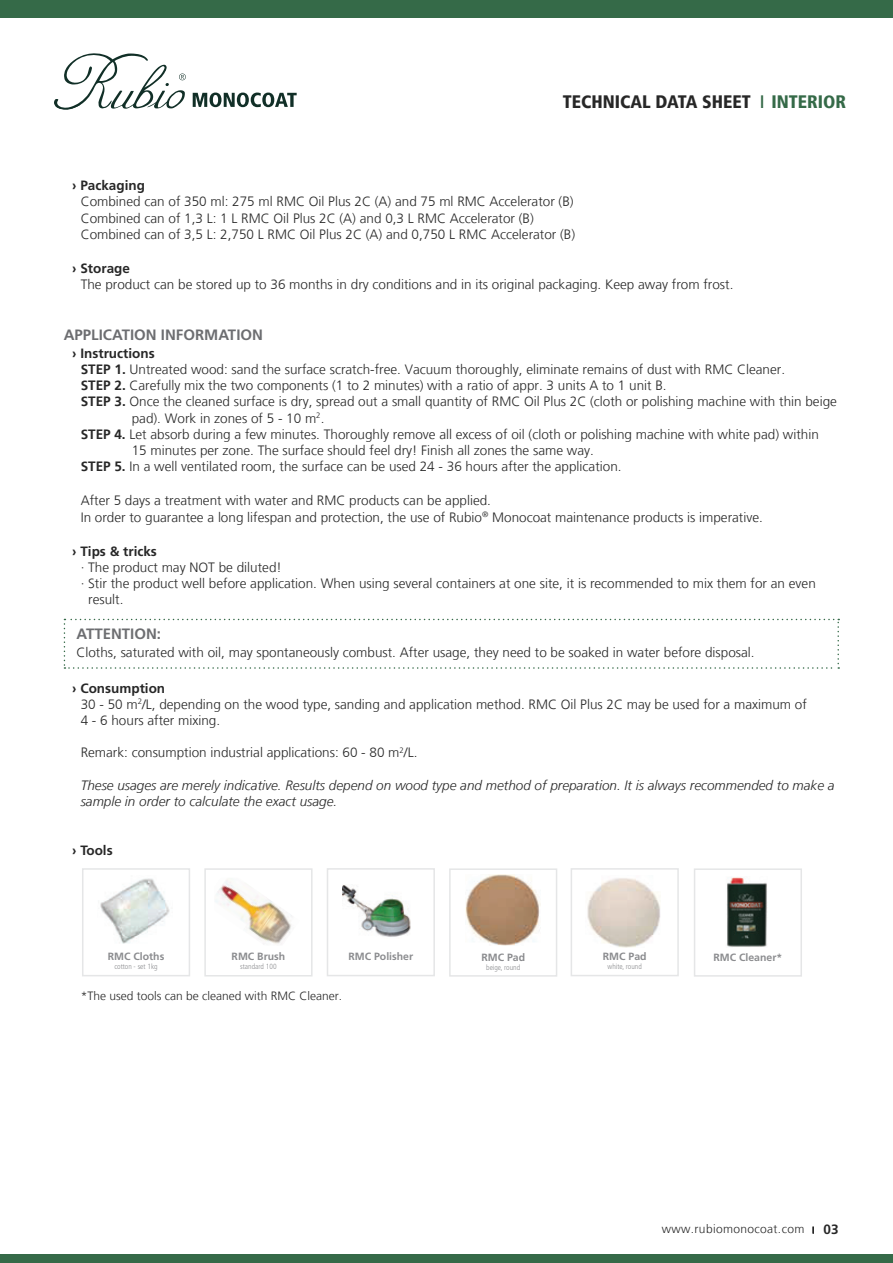
<style>
.page{position:relative;width:893px;height:1263px;background:#fff}
.page>*{position:absolute;margin:0;border:0;box-sizing:border-box;transform-origin:0 0}
.t1{font:900 condensed 18px "Frutiger 77";color:#272727}
.t2{font:700 15px "Frutiger LT Std";color:#6d6e71}
.t3{font:300 13.5px/16.2px "Frutiger LT";color:#272727}
.t4{font:italic 300 13.5px/16.2px "Frutiger LT";color:#272727}
.t5{font:700 13.5px "Frutiger LT Std";color:#272727}
.t6{font:300 12px "Frutiger LT";color:#272727}
.t7{font:300 12px "Frutiger LT";letter-spacing:.03em;color:#272727}
.t8{font:700 10.5px "Frutiger LT Std";color:#8b8c8f}
.t9{font:300 condensed 7.5px "Frutiger LT Std";color:#8b8c8f}
.s1{color:#356a48}
.s2{font-weight:700}
.s3{font-family:"Frutiger 65";font-weight:700;font-size:9.15px}
.s4{font-family:"Frutiger LT Std";font-weight:700;font-size:13.5px}
</style>
<div class="page">
<svg style="left:54px;top:53px;width:132px;height:57px"></svg>
<svg style="left:193px;top:92px;width:104px;height:15px"></svg>
<div style="left:0;top:0;width:893px;height:18px;background:#356a48"></div>
<div style="left:0;top:1254px;width:893px;height:9px;background:#356a48"></div>
<svg style="left:64px;top:619px;width:775px;height:50px"></svg>
<div style="left:327px;top:868px;width:108px;height:108px;border:2px solid #e5e6e7"></div>
<img style="left:343px;top:885px;width:68px;height:52px">
<div style="left:571px;top:868px;width:108px;height:108px;border:2px solid #e5e6e7"></div>
<img style="left:587px;top:878px;width:73px;height:69px">
<div style="left:82px;top:868px;width:108px;height:108px;border:2px solid #e5e6e7"></div>
<img style="left:100px;top:878px;width:70px;height:66px">
<div style="left:449px;top:868px;width:108px;height:109px;border:2px solid #e5e6e7"></div>
<img style="left:465px;top:874px;width:75px;height:71px">
<div style="left:694px;top:868px;width:108px;height:109px;border:2px solid #e5e6e7"></div>
<img style="left:726px;top:877px;width:42px;height:70px">
<div style="left:204px;top:868px;width:109px;height:108px;border:2px solid #e5e6e7"></div>
<img style="left:215px;top:879px;width:77px;height:65px">
<h1 class="t1" style="left:563px;top:91px;width:285px">TECHNICAL DATA SHEET <span class="s1">I INTERIOR</span></h1>
<p class="t5" style="left:72px;top:178px;width:74px">› Packaging</p>
<p class="t3" style="left:81px;top:194px;width:496px">Combined can of 350 ml: 275 ml RMC Oil Plus 2C (A) and 75 ml RMC Accelerator (B)<br>Combined can of 1,3 L: 1 L RMC Oil Plus 2C (A) and 0,3 L RMC Accelerator (B)<br>Combined can of 3,5 L: 2,750 L RMC Oil Plus 2C (A) and 0,750 L RMC Accelerator (B)</p>
<p class="t5" style="left:72px;top:260px;width:59px">› Storage</p>
<p class="t3" style="left:81px;top:277px;width:654px">The product can be stored up to 36 months in dry conditions and in its original packaging. Keep away from frost.</p>
<p class="t2" style="left:64px;top:326px;width:201px">APPLICATION INFORMATION</p>
<p class="t5" style="left:72px;top:345px;width:84px">› Instructions</p>
<p class="t3" style="left:81px;top:361px;width:706px"><span class="s2">STEP 1.</span> Untreated wood: sand the surface scratch-free. Vacuum thoroughly, eliminate remains of dust with RMC Cleaner.</p>
<p class="t3" style="left:81px;top:377px;width:587px"><span class="s2">STEP 2.</span> Carefully mix the two components (1 to 2 minutes) with a ratio of appr. 3 units A to 1 unit B.</p>
<p class="t3" style="left:81px;top:394px;width:758px"><span class="s2">STEP 3.</span> Once the cleaned surface is dry, spread out a small quantity of RMC Oil Plus 2C (cloth or polishing machine with thin beige</p>
<p class="t3" style="left:132px;top:410px;width:194px">pad). Work in zones of 5 - 10 m<sup>2</sup>.</p>
<p class="t3" style="left:81px;top:426px;width:740px"><span class="s2">STEP 4.</span> Let absorb during a few minutes. Thoroughly remove all excess of oil (cloth or polishing machine with white pad) within</p>
<p class="t3" style="left:132px;top:442px;width:464px">15 minutes per zone. The surface should feel dry! Finish all zones the same way.</p>
<p class="t3" style="left:81px;top:458px;width:542px"><span class="s2">STEP 5.</span> In a well ventilated room, the surface can be used 24 - 36 hours after the application.</p>
<p class="t3" style="left:81px;top:493px;width:684px">After 5 days a treatment with water and RMC products can be applied.<br>In order to guarantee a long lifespan and protection, the use of Rubio<sup>®</sup> Monocoat maintenance products is imperative.</p>
<p class="t5" style="left:72px;top:543px;width:86px">› Tips &amp; tricks</p>
<p class="t3" style="left:81px;top:559px;width:203px">∙ The product may NOT be diluted!</p>
<p class="t3" style="left:81px;top:575px;width:737px">∙ Stir the product well before application. When using several containers at one site, it is recommended to mix them for an even</p>
<p class="t3" style="left:88px;top:592px;width:37px">result.</p>
<p class="t2" style="left:76px;top:624px;width:86px">ATTENTION:</p>
<p class="t3" style="left:76px;top:644px;width:680px">Cloths, saturated with oil, may spontaneously combust. After usage, they need to be soaked in water before disposal.</p>
<p class="t5" style="left:72px;top:680px;width:94px">› Consumption</p>
<p class="t3" style="left:81px;top:696px;width:728px">30 - 50 m<sup>2</sup>/L, depending on the wood type, sanding and application method. RMC Oil Plus 2C may be used for a maximum of<br>4 - 6 hours after mixing.</p>
<p class="t3" style="left:81px;top:745px;width:338px">Remark: consumption industrial applications: 60 - 80 m<sup>2</sup>/L.</p>
<p class="t4" style="left:81px;top:777px;width:755px">These usages are merely indicative. Results depend on wood type and method of preparation. It is always recommended to make a sample in order to calculate the exact usage.</p>
<p class="t5" style="left:72px;top:842px;width:42px">› Tools</p>
<p class="t8" style="left:108px;top:950px;width:58px">RMC Cloths</p>
<p class="t9" style="left:114px;top:962px;width:45px">cotton - set 1kg</p>
<p class="t8" style="left:348px;top:950px;width:66px">RMC Polisher</p>
<p class="t8" style="left:603px;top:950px;width:45px">RMC Pad</p>
<p class="t9" style="left:608px;top:962px;width:36px">white, round</p>
<p class="t8" style="left:232px;top:951px;width:55px">RMC Brush</p>
<p class="t8" style="left:713px;top:951px;width:70px">RMC Cleaner*</p>
<p class="t9" style="left:240px;top:962px;width:38px">standard 100</p>
<p class="t8" style="left:481px;top:951px;width:45px">RMC Pad</p>
<p class="t9" style="left:486px;top:963px;width:35px">beige, round</p>
<p class="t6" style="left:81px;top:989px;width:263px">*The used tools can be cleaned with RMC Cleaner.</p>
<p class="t7" style="left:662px;top:1222px;width:178px">www.rubiomonocoat.com <span class="s3">I</span> <span class="s4">03</span></p>
</div>
